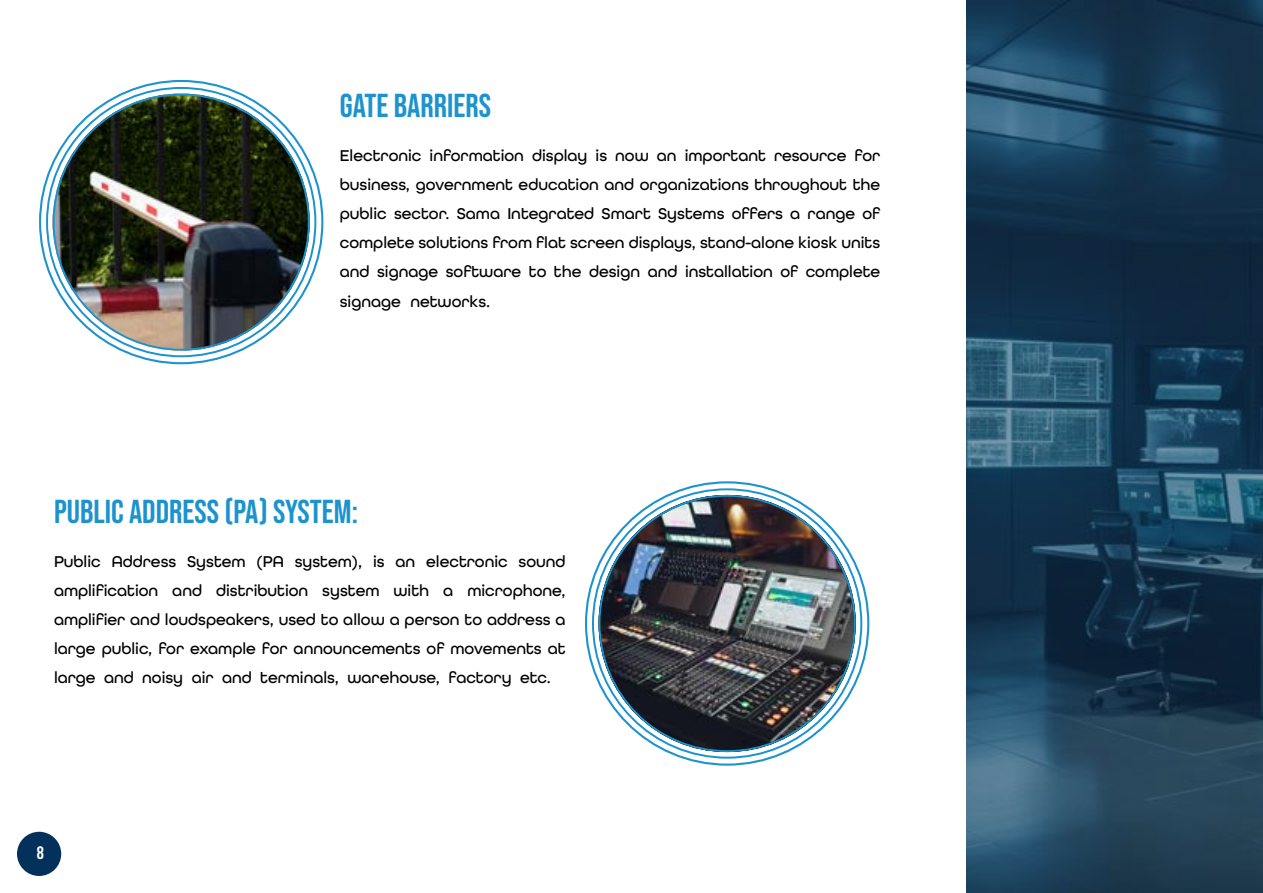
<style>
.page{position:relative;width:1263px;height:893px;background:#fff}
.page>*{position:absolute;margin:0;border:0;box-sizing:border-box;transform-origin:0 0}
.t1{font:33px "Bebas Neue";color:#1d93ce}
.t2{font:700 18px "Bebas Neue";color:#fff}
.t3{font:500 16.5px/29.1px "All Round Gothic";color:#000;text-align:justify}
</style>
<div class="page">
<div style="left:17px;top:832px;width:44px;height:44px;background:#04315c;border-radius:50%"></div>
<img style="left:53px;top:94px;width:257px;height:257px;border-radius:129px">
<svg style="left:966px;top:0;width:297px;height:893px;background:#1d3f58"></svg>
<img style="left:599px;top:496px;width:256px;height:255px;border-radius:128px">
<p class="t1" style="left:340px;top:87px;width:153px">GATE BARRIERS</p>
<p class="t3" style="left:340px;top:141px;width:542px">Electronic information display is now an important resource for business, government education and organizations throughout the public sector. Sama Integrated Smart Systems offers a range of complete solutions from flat screen displays, stand-alone kiosk units and signage software to the design and installation of complete signage networks.</p>
<p class="t1" style="left:54px;top:493px;width:305px">PUBLIC ADDRESS (PA) SYSTEM:</p>
<p class="t3" style="left:54px;top:546px;width:513px">Public Address System (PA system), is an electronic sound amplification and distribution system with a microphone, amplifier and loudspeakers, used to allow a person to address a large public, for example for announcements of movements at large and noisy air and terminals, warehouse, factory etc.</p>
<p class="t2" style="left:37px;top:843px;width:9px">8</p>
</div>
